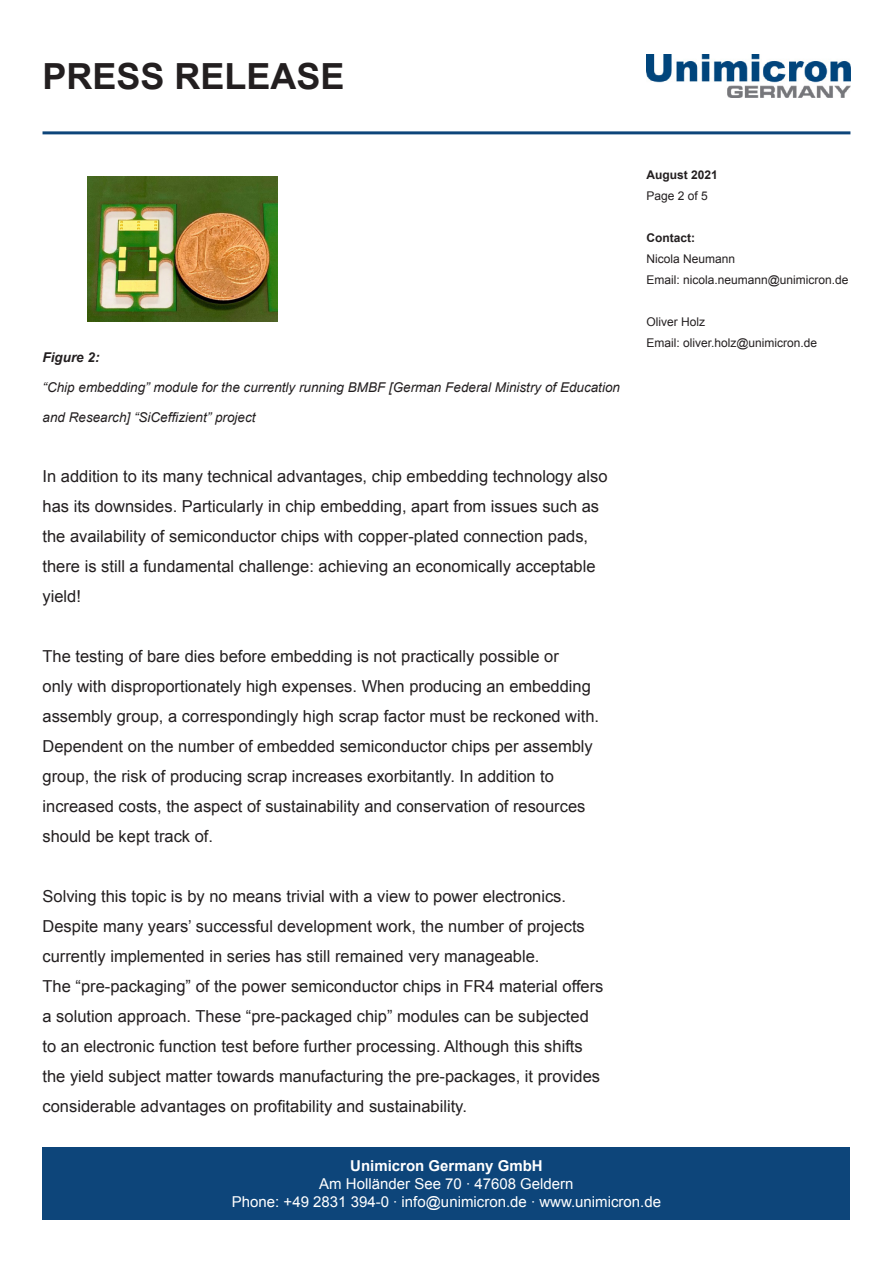
<style>
.page{position:relative;width:893px;height:1263px;background:#fff}
.page>*{position:absolute;margin:0;border:0;box-sizing:border-box;transform-origin:0 0}
.t1{font:700 36px "Arial";color:#231f20}
.t2{font:16.5px/30px "Arial";color:#231f20}
.t3{font:15px/18px "Arial";color:#fff;text-align:center}
.t4{font:700 15px "Arial";color:#fff}
.t5{font:italic 13.5px "Arial";color:#231f20}
.t6{font:italic 700 13.5px "Arial";color:#231f20}
.t7{font:12px/21px "Arial";color:#231f20}
.t8{font:700 12px "Arial";color:#231f20}
</style>
<div class="page">
<img style="left:646px;top:54px;width:204px;height:43px">
<hr style="left:43px;top:131px;width:807px;height:3px;background:#0d457a">
<div style="left:43px;top:1147px;width:807px;height:73px;background:#0d457a"></div>
<img style="left:88px;top:176px;width:189px;height:145px">
<h1 class="t1" style="left:43px;top:52px;width:304px">PRESS RELEASE</h1>
<p class="t6" style="left:43px;top:349px;width:59px">Figure 2:</p>
<p class="t5" style="left:43px;top:379px;width:579px">“Chip embedding” module for the currently running BMBF [German Federal Ministry of Education</p>
<p class="t5" style="left:43px;top:409px;width:215px">and Research] “SiCeffizient” project</p>
<p class="t2" style="left:43px;top:461px;width:566px">In addition to its many technical advantages, chip embedding technology also has its downsides. Particularly in chip embedding, apart from issues such as the availability of semiconductor chips with copper-plated connection pads, there is still a fundamental challenge: achieving an economically acceptable yield!</p>
<p class="t2" style="left:43px;top:641px;width:558px">The testing of bare dies before embedding is not practically possible or<br>only with disproportionately high expenses. When producing an embedding assembly group, a correspondingly high scrap factor must be reckoned with.<br>Dependent on the number of embedded semiconductor chips per assembly group, the risk of producing scrap increases exorbitantly. In addition to increased costs, the aspect of sustainability and conservation of resources should be kept track of.</p>
<p class="t2" style="left:43px;top:881px;width:544px">Solving this topic is by no means trivial with a view to power electronics.<br>Despite many years’ successful development work, the number of projects currently implemented in series has still remained very manageable.</p>
<p class="t2" style="left:43px;top:971px;width:562px">The “pre-packaging” of the power semiconductor chips in FR4 material offers a solution approach. These “pre-packaged chip” modules can be subjected to an electronic function test before further processing. Although this shifts the yield subject matter towards manufacturing the pre-packages, it provides considerable advantages on profitability and sustainability.</p>
<p class="t8" style="left:646px;top:167px;width:73px">August 2021</p>
<p class="t7" style="left:646px;top:185px;width:63px">Page 2 of 5</p>
<p class="t8" style="left:646px;top:230px;width:50px">Contact:</p>
<p class="t7" style="left:646px;top:248px;width:204px">Nicola Neumann<br>Email: nicola.neumann@unimicron.de</p>
<p class="t7" style="left:646px;top:311px;width:172px">Oliver Holz<br>Email: oliver.holz@unimicron.de</p>
<p class="t4" style="left:350px;top:1156px;width:194px">Unimicron Germany GmbH</p>
<p class="t3" style="left:232px;top:1175px;width:431px">Am Holländer See 70 ∙ 47608 Geldern<br>Phone: +49 2831 394-0 ∙ info@unimicron.de ∙ www.unimicron.de</p>
</div>
